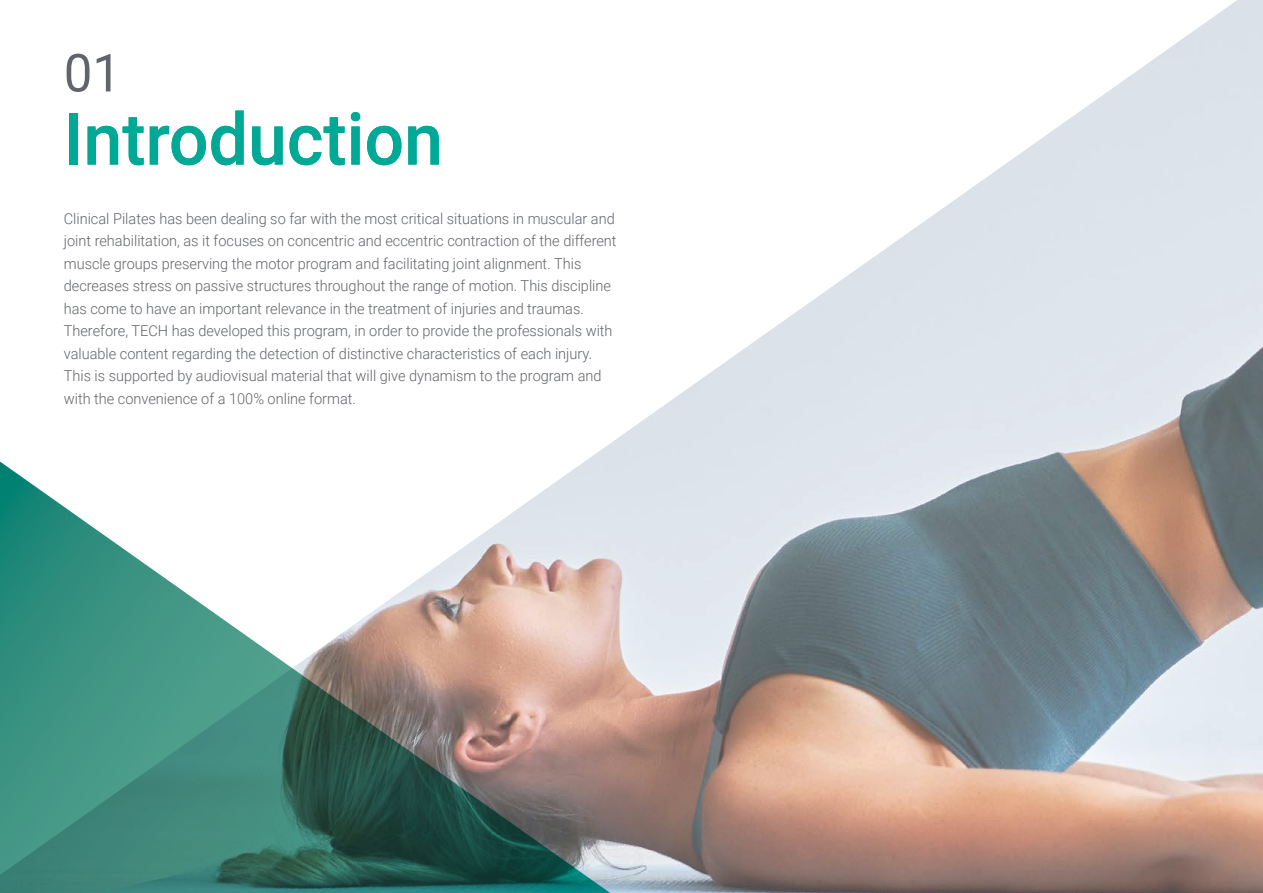
<style>
.page{position:relative;width:1263px;height:893px;background:#fff}
.page>*{position:absolute;margin:0;border:0;box-sizing:border-box;transform-origin:0 0}
.t1{font:500 72px "Roboto";color:#00a996}
.t2{font:52.5px "Roboto";color:#61646a}
.t3{font:300 15px/22.5px "Roboto";color:#61646a}
</style>
<div class="page">
<img style="left:607px;top:0;width:656px;height:893px">
<svg style="left:0;top:446px;width:640px;height:447px"></svg>
<h2 class="t2" style="left:64px;top:36px;width:59px">01</h2>
<h1 class="t1" style="left:64px;top:89px;width:381px">Introduction</h1>
<p class="t3" style="left:64px;top:207px;width:554px">Clinical Pilates has been dealing so far with the most critical situations in muscular and joint rehabilitation, as it focuses on concentric and eccentric contraction of the different muscle groups preserving the motor program and facilitating joint alignment. This decreases stress on passive structures throughout the range of motion. This discipline has come to have an important relevance in the treatment of injuries and traumas.<br>Therefore, TECH has developed this program, in order to provide the professionals with valuable content regarding the detection of distinctive characteristics of each injury.<br>This is supported by audiovisual material that will give dynamism to the program and with the convenience of a 100% online format.</p>
</div>
